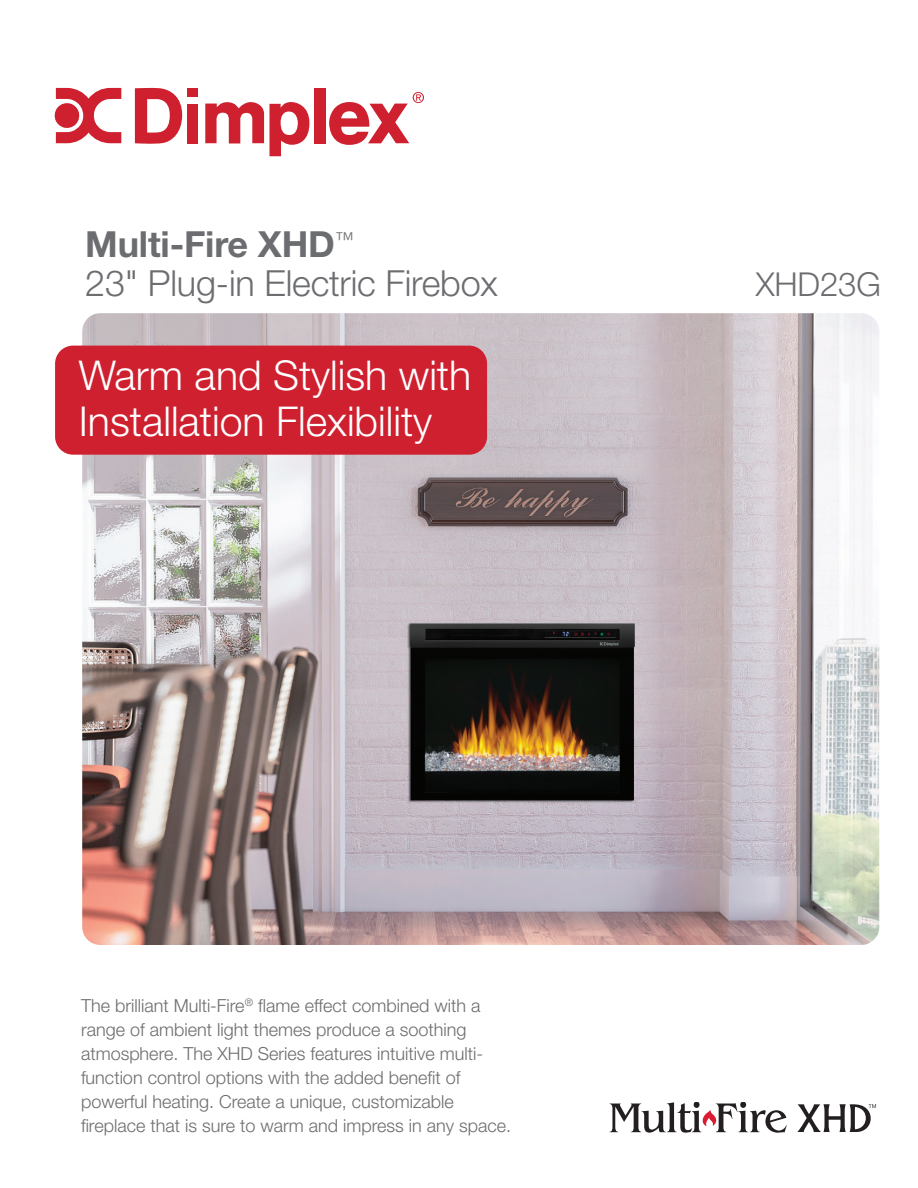
<style>
.page{position:relative;width:918px;height:1188px;background:#fff}
.page>*{position:absolute;margin:0;border:0;box-sizing:border-box;transform-origin:0 0}
.t1{font:300 41.1px/45.9px "Helvetica Neue LT Std";color:#fff}
.t2{font:300 36px/39px "Helvetica Neue LT Std";letter-spacing:-.005em;color:#6c6d70}
.t3{font:300 33px "Helvetica Neue LT Std";letter-spacing:-.005em;color:#6c6d70}
.t4{font:300 18px/24px "Helvetica Neue LT Std";color:#6c6d70}
.s1{font-weight:700}
</style>
<div class="page">
<img style="left:82px;top:313px;width:797px;height:632px">
<svg style="left:135px;top:88px;width:47px;height:56px"></svg>
<div style="left:187px;top:88px;width:11px;height:9px;background:#ce202f"></div>
<div style="left:187px;top:104px;width:11px;height:39px;background:#ce202f"></div>
<svg style="left:205px;top:102px;width:104px;height:54px"></svg>
<div style="left:314px;top:88px;width:11px;height:55px;background:#ce202f"></div>
<svg style="left:329px;top:92px;width:95px;height:53px"></svg>
<svg style="left:54px;top:88px;width:67px;height:55px"></svg>
<div style="left:55px;top:346px;width:432px;height:109px;background:#cf202f;border-radius:18px"></div>
<svg style="left:610px;top:1103px;width:177px;height:30px"></svg>
<svg style="left:797px;top:1104px;width:79px;height:28px"></svg>
<h2 class="t2" style="left:85px;top:224px;width:414px"><span class="s1">Multi-Fire XHD</span><sup>™<br></sup>23" Plug-in Electric Firebox</h2>
<h1 class="t1" style="left:79px;top:352px;width:394px">Warm and Stylish with<br>Installation Flexibility</h1>
<p class="t4" style="left:81px;top:993px;width:432px">The brilliant Multi-Fire<sup>®</sup> flame effect combined with a range of ambient light themes produce a soothing atmosphere. The XHD Series features intuitive multi&shy;function control options with the added benefit of powerful heating. Create a unique, customizable fireplace that is sure to warm and impress in any space.</p>
<h3 class="t3" style="left:756px;top:264px;width:127px">XHD23G</h3>
</div>
